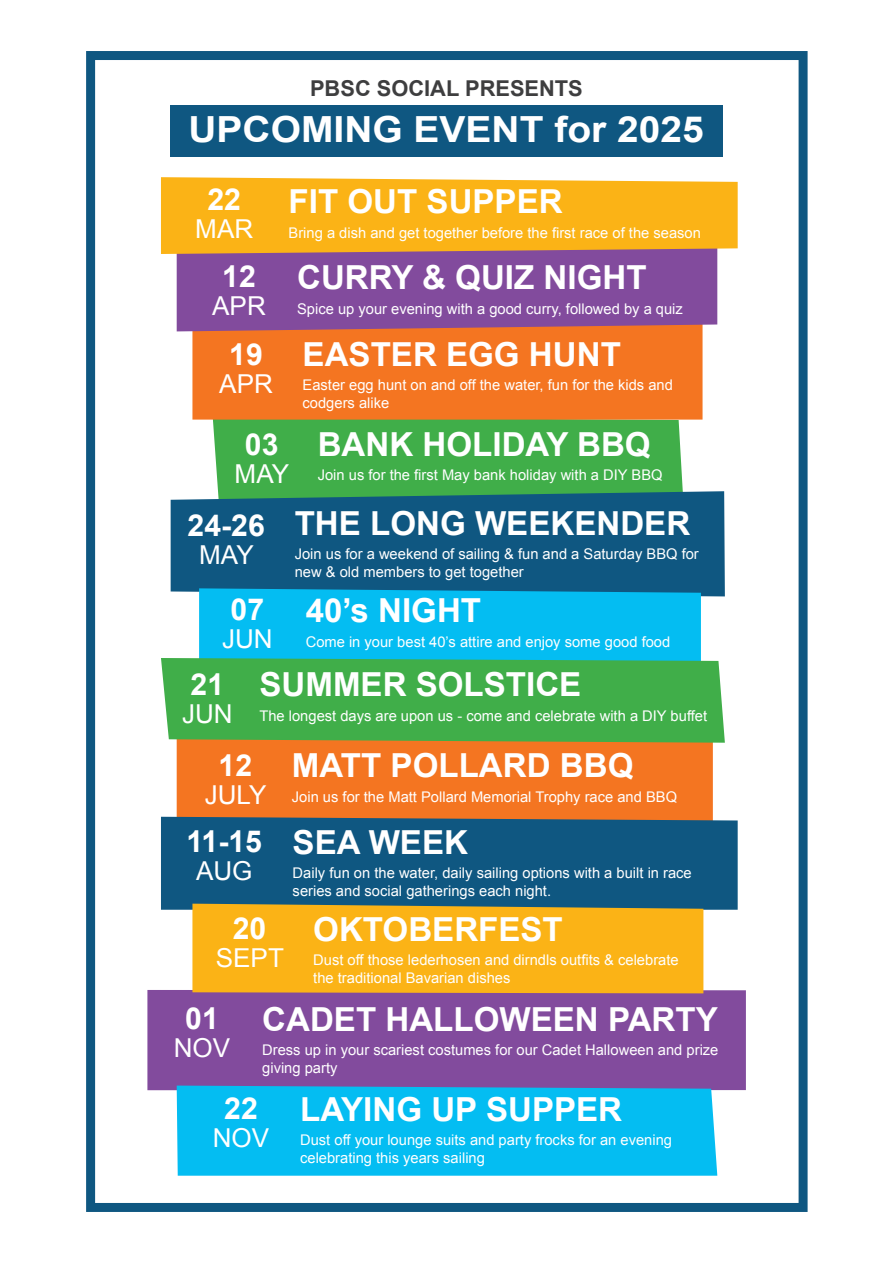
<style>
.page{position:relative;width:893px;height:1263px;background:#fff}
.page>*{position:absolute;margin:0;border:0;box-sizing:border-box;transform-origin:0 0}
.t1{font:700 36px "Arial";color:#fff;scale:1.08 1}
.t2{font:700 33.15px "Arial";color:#fff}
.t3{font:700 30.3px "Arial";color:#fff}
.t4{font:26.1px "Arial";color:#fff}
.t5{font:700 21.9px "Arial";color:#3e3e3f}
.t6{font:14.7px/17.7px "Arial";color:#fff}
</style>
<div class="page">
<div style="left:86px;top:51px;width:722px;height:1161px;border:9px solid #0f5781"></div>
<div style="left:147px;top:990px;width:599px;height:100px;background:#824b9d"></div>
<div style="left:177px;top:743px;width:536px;height:74px;background:#f47521"></div>
<div style="left:213px;top:420px;width:470px;height:71px;background:#40ae49"></div>
<div style="left:192px;top:331px;width:510px;height:89px;background:#f47521"></div>
<div style="left:171px;top:105px;width:552px;height:51px;background:#0f5781"></div>
<div style="left:177px;top:254px;width:540px;height:77px;background:#824b9d"></div>
<svg style="left:161px;top:177px;width:577px;height:77px;background:#f7b222"></svg>
<div style="left:171px;top:491px;width:554px;height:105px;background:#0f5781"></div>
<div style="left:199px;top:588px;width:502px;height:70px;background:#04bdf2"></div>
<div style="left:161px;top:658px;width:564px;height:85px;background:#40ae49"></div>
<div style="left:161px;top:817px;width:577px;height:93px;background:#0f5781"></div>
<div style="left:192px;top:904px;width:511px;height:89px;background:#fbb316"></div>
<div style="left:177px;top:1085px;width:540px;height:91px;background:#04bdf2"></div>
<p class="t5" style="left:310px;top:74px;width:274px">PBSC SOCIAL PRESENTS</p>
<p class="t1" style="left:188px;top:106px;width:479px">UPCOMING EVENT for 2025</p>
<p class="t3" style="left:207px;top:179px;width:35px">22</p>
<p class="t4" style="left:195px;top:212px;width:59px">MAR</p>
<p class="t3" style="left:222px;top:256px;width:35px">12</p>
<p class="t4" style="left:212px;top:289px;width:55px">APR</p>
<p class="t3" style="left:229px;top:334px;width:35px">19</p>
<p class="t4" style="left:219px;top:366px;width:55px">APR</p>
<p class="t2" style="left:289px;top:179px;width:276px">FIT OUT SUPPER</p>
<p class="t6" style="left:289px;top:224px;width:414px">Bring a dish and get together before the first race of the season</p>
<p class="t2" style="left:297px;top:255px;width:351px">CURRY &amp; QUIZ NIGHT</p>
<p class="t6" style="left:297px;top:300px;width:387px">Spice up your evening with a good curry, followed by a quiz</p>
<p class="t2" style="left:303px;top:332px;width:320px">EASTER EGG HUNT</p>
<p class="t6" style="left:303px;top:377px;width:372px">Easter egg hunt on and off the water, fun for the kids and codgers alike</p>
<p class="t3" style="left:245px;top:424px;width:35px">03</p>
<p class="t4" style="left:235px;top:456px;width:56px">MAY</p>
<p class="t2" style="left:318px;top:422px;width:334px">BANK HOLIDAY BBQ</p>
<p class="t6" style="left:318px;top:466px;width:346px">Join us for the first May bank holiday with a DIY BBQ</p>
<p class="t3" style="left:188px;top:505px;width:79px">24-26</p>
<p class="t4" style="left:199px;top:537px;width:56px">MAY</p>
<p class="t3" style="left:231px;top:589px;width:35px">07</p>
<p class="t4" style="left:222px;top:622px;width:52px">JUN</p>
<p class="t2" style="left:295px;top:501px;width:397px">THE LONG WEEKENDER</p>
<p class="t6" style="left:295px;top:546px;width:406px">Join us for a weekend of sailing &amp; fun and a Saturday BBQ for new &amp; old members to get together</p>
<p class="t2" style="left:306px;top:588px;width:177px">40’s NIGHT</p>
<p class="t6" style="left:306px;top:633px;width:366px">Come in your best 40’s attire and enjoy some good food</p>
<p class="t3" style="left:191px;top:664px;width:35px">21</p>
<p class="t4" style="left:182px;top:697px;width:52px">JUN</p>
<p class="t2" style="left:259px;top:662px;width:323px">SUMMER SOLSTICE</p>
<p class="t6" style="left:259px;top:707px;width:449px">The longest days are upon us - come and celebrate with a DIY buffet</p>
<p class="t3" style="left:219px;top:745px;width:35px">12</p>
<p class="t4" style="left:205px;top:778px;width:63px">JULY</p>
<p class="t2" style="left:292px;top:743px;width:343px">MATT POLLARD BBQ</p>
<p class="t6" style="left:292px;top:788px;width:387px">Join us for the Matt Pollard Memorial Trophy race and BBQ</p>
<p class="t3" style="left:186px;top:821px;width:77px">11-15</p>
<p class="t4" style="left:196px;top:853px;width:58px">AUG</p>
<p class="t3" style="left:233px;top:908px;width:35px">20</p>
<p class="t4" style="left:216px;top:940px;width:70px">SEPT</p>
<p class="t2" style="left:293px;top:820px;width:177px">SEA WEEK</p>
<p class="t6" style="left:293px;top:864px;width:401px">Daily fun on the water, daily sailing options with a built in race series and social gatherings each night.</p>
<p class="t2" style="left:313px;top:907px;width:251px">OKTOBERFEST</p>
<p class="t6" style="left:313px;top:951px;width:367px">Dust off those lederhosen and dirndls outfits &amp; celebrate the traditional Bavarian dishes</p>
<p class="t3" style="left:185px;top:998px;width:35px">01</p>
<p class="t4" style="left:174px;top:1030px;width:58px">NOV</p>
<p class="t2" style="left:262px;top:997px;width:457px">CADET HALLOWEEN PARTY</p>
<p class="t6" style="left:262px;top:1041px;width:458px">Dress up in your scariest costumes for our Cadet Halloween and prize giving party</p>
<p class="t3" style="left:224px;top:1088px;width:35px">22</p>
<p class="t4" style="left:213px;top:1120px;width:58px">NOV</p>
<p class="t2" style="left:300px;top:1087px;width:324px">LAYING UP SUPPER</p>
<p class="t6" style="left:300px;top:1131px;width:373px">Dust off your lounge suits and party frocks for an evening celebrating this years sailing</p>
</div>
